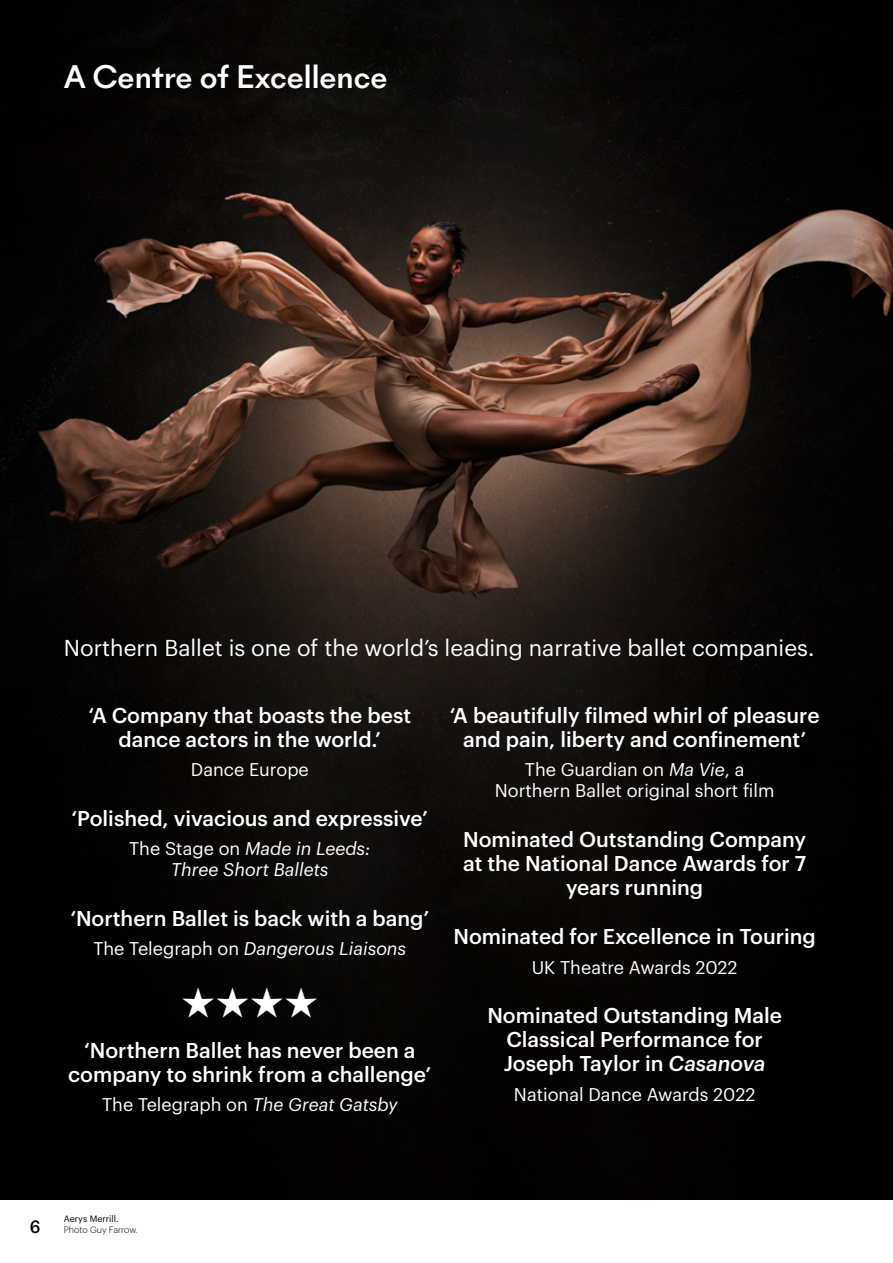
<style>
.page{position:relative;width:893px;height:1263px;background:#fff}
.page>*{position:absolute;margin:0;border:0;box-sizing:border-box;transform-origin:0 0}
.t1{font:42px "Zapf Dingbats ITC";color:#fff}
.t2{font:500 33px "New Paris Skyline";color:#fff}
.t3{font:22.5px "Graphik";color:#fff}
.t4{font:500 21px/24px "Graphik";color:#fff;text-align:center}
.t5{font:18px/21px "Graphik";color:#fff;text-align:center}
.t6{font:italic 18px/21px "Graphik";color:#fff;text-align:center}
.t7{font:500 18px "New Paris Skyline";color:#000}
.t8{font:300 9px "Graphik";color:#000}
.t9{font:9px "Graphik";color:#000}
.s1{font-style:normal}
.s2{font-style:italic}
</style>
<div class="page">
<img style="left:0;top:0;width:893px;height:1199px">
<h2 class="t2" style="left:64px;top:56px;width:325px">A Centre of Excellence</h2>
<p class="t3" style="left:64px;top:631px;width:752px">Northern Ballet is one of the world’s leading narrative ballet companies.</p>
<p class="t4" style="left:88px;top:701px;width:324px">‘A Company that boasts the best dance actors in the world.’</p>
<p class="t5" style="left:191px;top:758px;width:120px">Dance Europe</p>
<p class="t4" style="left:72px;top:804px;width:358px">‘Polished, vivacious and expressive’</p>
<p class="t6" style="left:129px;top:837px;width:243px"><span class="s1">The Stage on</span> Made in Leeds:<br>Three Short Ballets</p>
<p class="t4" style="left:70px;top:904px;width:360px">‘Northern Ballet is back with a bang’</p>
<p class="t6" style="left:93px;top:937px;width:314px"><span class="s1">The Telegraph on</span> Dangerous Liaisons</p>
<h1 class="t1" style="left:181px;top:983px;width:139px">★★★★</h1>
<p class="t4" style="left:68px;top:1036px;width:365px">‘Northern Ballet has never been a company to shrink from a challenge’</p>
<p class="t5" style="left:102px;top:1093px;width:297px">The Telegraph on <span class="s2">The Great Gatsby</span></p>
<p class="t4" style="left:450px;top:701px;width:371px">‘A beautifully filmed whirl of pleasure and pain, liberty and confinement’</p>
<p class="t5" style="left:495px;top:758px;width:281px">The Guardian on <span class="s2">Ma Vie</span>, a<br>Northern Ballet original short film</p>
<p class="t4" style="left:463px;top:825px;width:345px">Nominated Outstanding Company at the National Dance Awards for 7 years running</p>
<p class="t4" style="left:454px;top:923px;width:364px">Nominated for Excellence in Touring</p>
<p class="t5" style="left:532px;top:955px;width:207px">UK Theatre Awards 2022</p>
<p class="t4" style="left:487px;top:1002px;width:296px">Nominated Outstanding Male<br>Classical Performance for<br>Joseph Taylor in <span class="s2">Casanova</span></p>
<p class="t5" style="left:514px;top:1082px;width:243px">National Dance Awards 2022</p>
<p class="t9" style="left:64px;top:1212px;width:56px">Aerys Merrill.</p>
<p class="t7" style="left:30px;top:1216px;width:12px">6</p>
<p class="t8" style="left:64px;top:1223px;width:76px">Photo Guy Farrow.</p>
</div>
